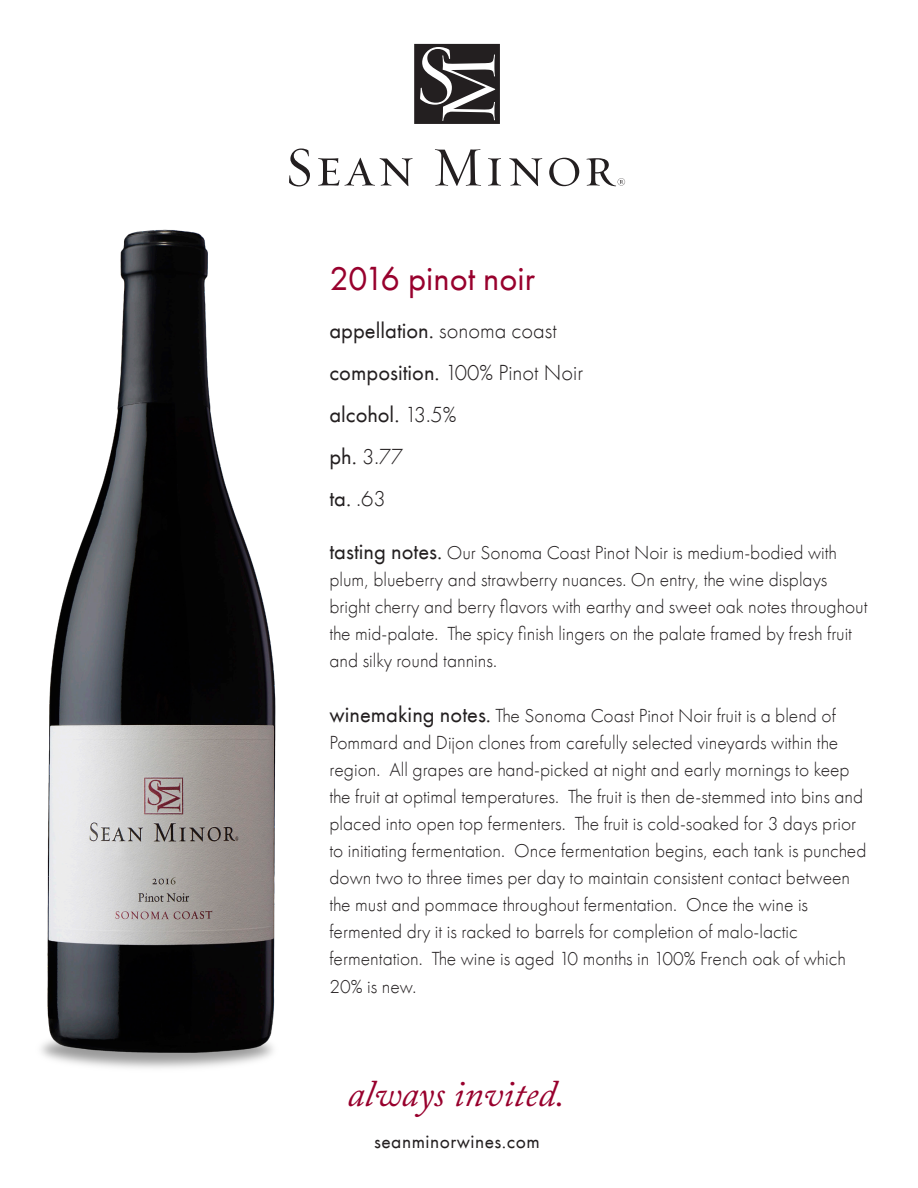
<style>
.page{position:relative;width:918px;height:1188px;background:#fff}
.page>*{position:absolute;margin:0;border:0;box-sizing:border-box;transform-origin:0 0}
.t1{font:italic 37.35px "Adobe Caslon Pro";color:#98012d}
.t2{font:34.5px "Futura PT";color:#98012d}
.t3{font:22.5px/42px "Futura PT";color:#231f20}
.t4{font:300 19.5px/27px "Futura PT";color:#231f20}
.t5{font:19.5px "Futura PT";letter-spacing:.025em;color:#231f20}
.s1{font-weight:300}
.s2{font-weight:400;font-size:22.5px}
</style>
<div class="page">
<img style="left:41px;top:148px;width:368px;height:921px">
<svg style="left:414px;top:44px;width:86px;height:80px"></svg>
<svg style="left:289px;top:149px;width:21px;height:37px"></svg>
<svg style="left:318px;top:158px;width:95px;height:28px"></svg>
<svg style="left:435px;top:149px;width:46px;height:37px"></svg>
<svg style="left:488px;top:158px;width:13px;height:28px"></svg>
<svg style="left:509px;top:158px;width:33px;height:28px"></svg>
<svg style="left:549px;top:158px;width:30px;height:28px"></svg>
<svg style="left:586px;top:158px;width:39px;height:28px"></svg>
<h2 class="t2" style="left:329px;top:258px;width:207px">2016 pinot noir</h2>
<p class="t3" style="left:329px;top:310px;width:255px">appellation. <span class="s1">sonoma coast </span>composition. <span class="s1">100% Pinot Noir </span>alcohol. <span class="s1">13.5%<br></span>ph. <span class="s1">3.77<br></span>ta. <span class="s1">.63</span></p>
<p class="t4" style="left:329px;top:539px;width:539px"><span class="s2">tasting notes.</span> Our Sonoma Coast Pinot Noir is medium-bodied with plum, blueberry and strawberry nuances. On entry, the wine displays bright cherry and berry flavors with earthy and sweet oak notes throughout the mid-palate. The spicy finish lingers on the palate framed by fresh fruit and silky round tannins.</p>
<p class="t4" style="left:329px;top:703px;width:538px"><span class="s2">winemaking notes.</span> The Sonoma Coast Pinot Noir fruit is a blend of Pommard and Dijon clones from carefully selected vineyards within the region. All grapes are hand-picked at night and early mornings to keep the fruit at optimal temperatures. The fruit is then de-stemmed into bins and placed into open top fermenters. The fruit is cold-soaked for 3 days prior to initiating fermentation. Once fermentation begins, each tank is punched down two to three times per day to maintain consistent contact between the must and pommace throughout fermentation. Once the wine is fermented dry it is racked to barrels for completion of malo-lactic fermentation. The wine is aged 10 months in 100% French oak of which 20% is new.</p>
<h1 class="t1" style="left:347px;top:1072px;width:219px">always invited.</h1>
<p class="t5" style="left:374px;top:1130px;width:167px">seanminorwines.com</p>
</div>
